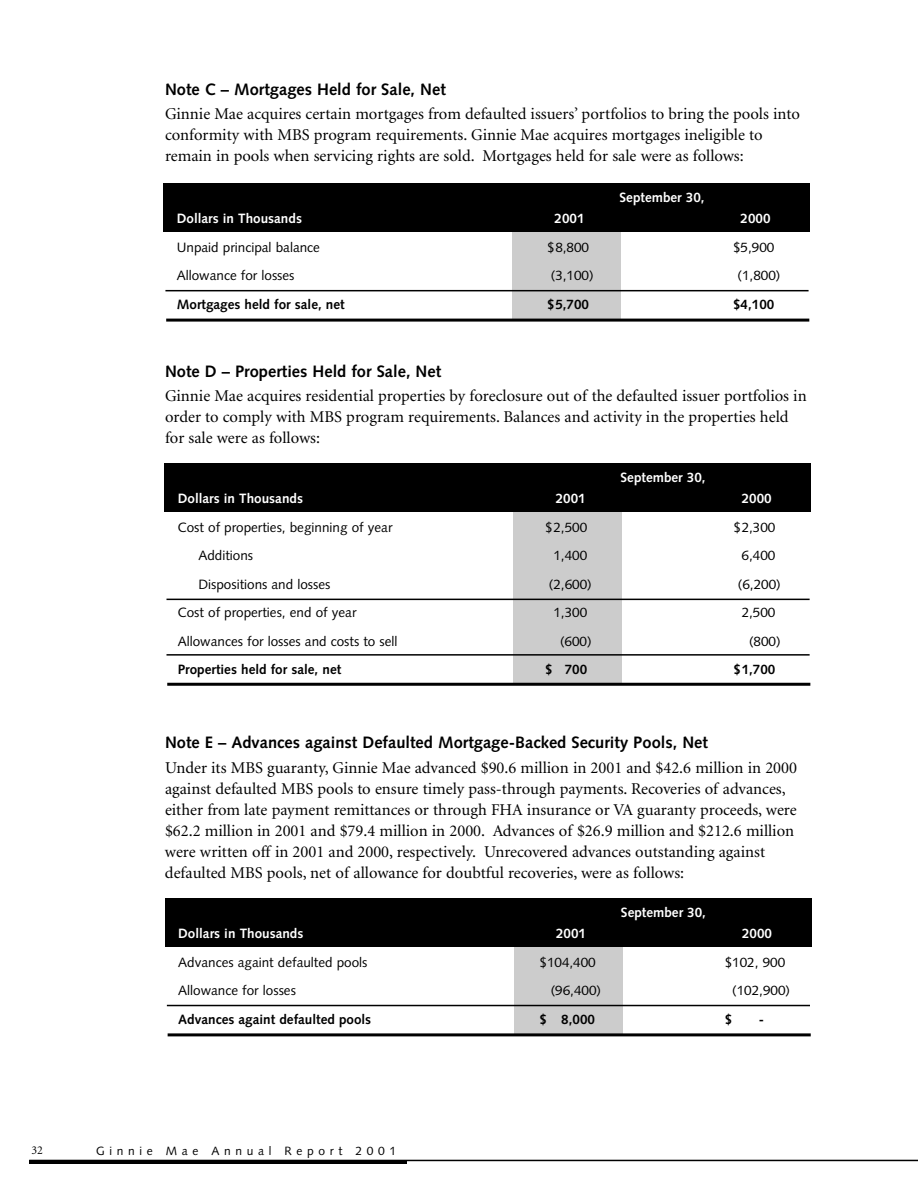
<style>
.page{position:relative;width:918px;height:1188px;background:#fff}
.page>*{position:absolute;margin:0;border:0;box-sizing:border-box;transform-origin:0 0}
.t1{font:16.5px/21px "Minion";color:#000}
.t2{font:700 16.5px "Syntax";color:#000}
.t3{font:13.5px "Syntax";color:#000}
.t4{font:700 13.5px "Syntax";color:#fff}
.t5{font:700 13.5px "Syntax";color:#000}
.t6{font:12px "Syntax";letter-spacing:.39em;color:#000}
.t7{font:12px "Minion";color:#000}
</style>
<div class="page">
<div style="left:514px;top:936px;width:108px;height:99px;background:#ccc"></div>
<div style="left:165px;top:898px;width:647px;height:48px;background:#000"></div>
<hr style="left:167px;top:1005px;width:643px;height:1px;background:#000">
<hr style="left:168px;top:1033px;width:643px;height:3px;background:#000">
<div style="left:512px;top:222px;width:109px;height:98px;background:#ccc"></div>
<div style="left:164px;top:183px;width:646px;height:49px;background:#000"></div>
<hr style="left:165px;top:290px;width:644px;height:1px;background:#000">
<hr style="left:166px;top:319px;width:643px;height:3px;background:#000">
<div style="left:514px;top:502px;width:108px;height:182px;background:#ccc"></div>
<div style="left:165px;top:463px;width:646px;height:49px;background:#000"></div>
<hr style="left:166px;top:654px;width:644px;height:2px;background:#000">
<hr style="left:166px;top:599px;width:644px;height:1px;background:#000">
<hr style="left:167px;top:683px;width:643px;height:3px;background:#000">
<hr style="left:29px;top:1160px;width:889px;height:1px;background:#000">
<hr style="left:29px;top:1160px;width:378px;height:4px;background:#000">
<p class="t2" style="left:165px;top:82px;width:282px">Note C – Mortgages Held for Sale, Net</p>
<p class="t1" style="left:165px;top:105px;width:637px">Ginnie Mae acquires certain mortgages from defaulted issuers’ portfolios to bring the pools into conformity with MBS program requirements. Ginnie Mae acquires mortgages ineligible to remain in pools when servicing rights are sold. Mortgages held for sale were as follows:</p>
<p class="t4" style="left:620px;top:192px;width:87px">September 30,</p>
<p class="t4" style="left:177px;top:213px;width:127px">Dollars in Thousands</p>
<p class="t4" style="left:555px;top:213px;width:32px">2001</p>
<p class="t4" style="left:741px;top:213px;width:32px">2000</p>
<p class="t3" style="left:177px;top:242px;width:145px">Unpaid principal balance</p>
<p class="t3" style="left:547px;top:242px;width:44px">$8,800</p>
<p class="t3" style="left:733px;top:242px;width:43px">$5,900</p>
<p class="t3" style="left:177px;top:270px;width:119px">Allowance for losses</p>
<p class="t3" style="left:551px;top:270px;width:44px">(3,100)</p>
<p class="t3" style="left:738px;top:270px;width:44px">(1,800)</p>
<p class="t5" style="left:177px;top:299px;width:169px">Mortgages held for sale, net</p>
<p class="t5" style="left:547px;top:299px;width:44px">$5,700</p>
<p class="t5" style="left:733px;top:299px;width:43px">$4,100</p>
<p class="t2" style="left:165px;top:364px;width:278px">Note D – Properties Held for Sale, Net</p>
<p class="t1" style="left:165px;top:386px;width:643px">Ginnie Mae acquires residential properties by foreclosure out of the defaulted issuer portfolios in order to comply with MBS program requirements. Balances and activity in the properties held for sale were as follows:</p>
<p class="t4" style="left:621px;top:472px;width:87px">September 30,</p>
<p class="t4" style="left:178px;top:493px;width:127px">Dollars in Thousands</p>
<p class="t4" style="left:556px;top:493px;width:32px">2001</p>
<p class="t4" style="left:742px;top:493px;width:32px">2000</p>
<p class="t3" style="left:178px;top:522px;width:216px">Cost of properties, beginning of year</p>
<p class="t3" style="left:545px;top:522px;width:44px">$2,500</p>
<p class="t3" style="left:733px;top:522px;width:44px">$2,300</p>
<p class="t3" style="left:198px;top:550px;width:56px">Additions</p>
<p class="t3" style="left:553px;top:550px;width:35px">1,400</p>
<p class="t3" style="left:742px;top:550px;width:35px">6,400</p>
<p class="t3" style="left:198px;top:579px;width:134px">Dispositions and losses</p>
<p class="t3" style="left:549px;top:579px;width:44px">(2,600)</p>
<p class="t3" style="left:738px;top:579px;width:44px">(6,200)</p>
<p class="t3" style="left:178px;top:607px;width:180px">Cost of properties, end of year</p>
<p class="t3" style="left:553px;top:607px;width:35px">1,300</p>
<p class="t3" style="left:742px;top:607px;width:35px">2,500</p>
<p class="t3" style="left:178px;top:636px;width:221px">Allowances for losses and costs to sell</p>
<p class="t3" style="left:560px;top:636px;width:33px">(600)</p>
<p class="t3" style="left:749px;top:636px;width:33px">(800)</p>
<p class="t5" style="left:178px;top:664px;width:165px">Properties held for sale, net</p>
<p class="t5" style="left:545px;top:664px;width:44px">$ 700</p>
<p class="t5" style="left:733px;top:664px;width:44px">$1,700</p>
<p class="t2" style="left:165px;top:736px;width:545px">Note E – Advances against Defaulted Mortgage-Backed Security Pools, Net</p>
<p class="t1" style="left:165px;top:758px;width:634px">Under its MBS guaranty, Ginnie Mae advanced $90.6 million in 2001 and $42.6 million in 2000 against defaulted MBS pools to ensure timely pass-through payments. Recoveries of advances, either from late payment remittances or through FHA insurance or VA guaranty proceeds, were $62.2 million in 2001 and $79.4 million in 2000. Advances of $26.9 million and $212.6 million were written off in 2001 and 2000, respectively. Unrecovered advances outstanding against defaulted MBS pools, net of allowance for doubtful recoveries, were as follows:</p>
<p class="t4" style="left:621px;top:907px;width:87px">September 30,</p>
<p class="t4" style="left:178px;top:928px;width:127px">Dollars in Thousands</p>
<p class="t4" style="left:556px;top:928px;width:32px">2001</p>
<p class="t4" style="left:742px;top:928px;width:32px">2000</p>
<p class="t3" style="left:178px;top:956px;width:191px">Advances againt defaulted pools</p>
<p class="t3" style="left:540px;top:956px;width:58px">$104,400</p>
<p class="t3" style="left:725px;top:956px;width:62px">$102, 900</p>
<p class="t3" style="left:178px;top:985px;width:119px">Allowance for losses</p>
<p class="t3" style="left:551px;top:985px;width:52px">(96,400)</p>
<p class="t3" style="left:732px;top:985px;width:59px">(102,900)</p>
<p class="t5" style="left:178px;top:1013px;width:195px">Advances againt defaulted pools</p>
<p class="t5" style="left:540px;top:1013px;width:57px">$ 8,000</p>
<p class="t5" style="left:725px;top:1013px;width:9px">$</p>
<p class="t5" style="left:759px;top:1013px;width:7px">-</p>
<p class="t7" style="left:31px;top:1145px;width:13px">32</p>
<p class="t6" style="left:96px;top:1146px;width:302px">Ginnie Mae Annual Report 2001</p>
</div>
